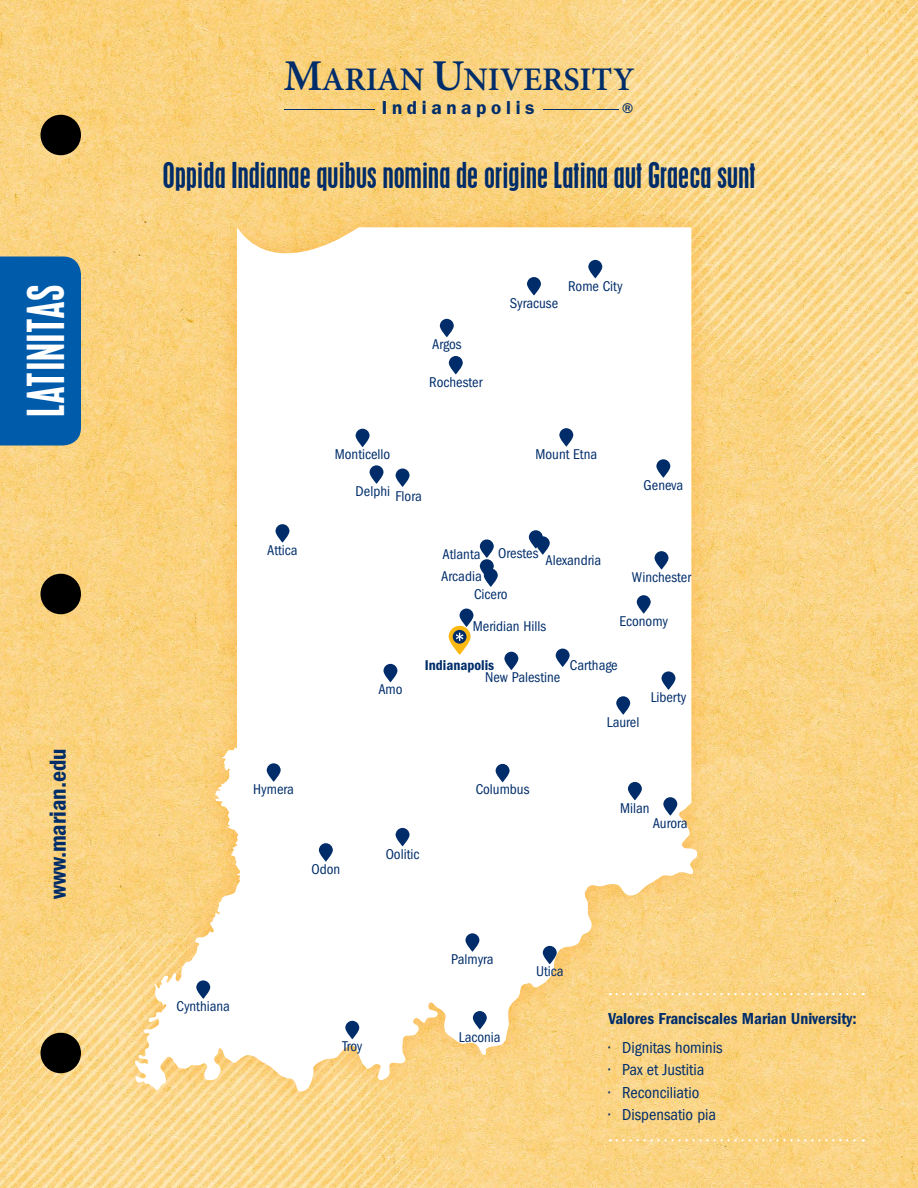
<style>
.page{position:relative;width:918px;height:1188px;background:#fff}
.page>*{position:absolute;margin:0;border:0;box-sizing:border-box;transform-origin:0 0}
.t1{font:condensed 45px "Placard";letter-spacing:.025em;color:#fff}
.t2{font:600 33px "Minion Pro";color:#002d6a}
.t3{font:condensed 31.5px "Placard";color:#002d6a}
.t4{font:24.3px "ITC Franklin Gothic Std";color:#002d6a}
.t5{font:24px "ITC Franklin Gothic Std Dm Cd";color:#002d6a}
.t6{font:600 18.9px "ITC Franklin Gothic Std";letter-spacing:.25em;color:#002d6a}
.t7{font:condensed 16.5px "ITC Franklin Gothic Std";color:#002d6a}
.t8{font:16.5px "ITC Franklin Gothic Std Dm Cd";color:#002d6a}
.t9{font:condensed 14.7px "ITC Franklin Gothic Std";color:#002d6a}
.t10{font:14.7px "ITC Franklin Gothic Std Dm Cd";color:#002d6a}
.s1{font-size:44.1px}
</style>
<div class="page">
<img style="left:0;top:0;width:918px;height:1188px">
<hr style="left:284px;top:109px;width:91px;height:1px;background:#002d6a">
<hr style="left:543px;top:109px;width:76px;height:1px;background:#002d6a">
<div style="left:40px;top:574px;width:41px;height:40px;background:#000;border-radius:50%"></div>
<div style="left:40px;top:115px;width:41px;height:40px;background:#000;border-radius:50%"></div>
<div style="left:40px;top:1033px;width:41px;height:40px;background:#000;border-radius:50%"></div>
<div style="left:0;top:256px;width:81px;height:190px;background:#005cab"></div>
<svg style="left:697px;top:993px;width:167px;height:2px"></svg>
<svg style="left:617px;top:1139px;width:247px;height:2px"></svg>
<svg style="left:135px;top:227px;width:562px;height:864px"></svg>
<svg style="left:449px;top:626px;width:22px;height:29px"></svg>
<svg style="left:536px;top:536px;width:14px;height:19px"></svg>
<div style="left:529px;top:530px;width:14px;height:19px;background:#002d6a;border-radius:7px"></div>
<svg style="left:637px;top:595px;width:14px;height:19px"></svg>
<svg style="left:662px;top:671px;width:13px;height:19px"></svg>
<svg style="left:616px;top:696px;width:14px;height:19px"></svg>
<svg style="left:484px;top:568px;width:14px;height:19px"></svg>
<svg style="left:460px;top:609px;width:13px;height:18px"></svg>
<svg style="left:556px;top:649px;width:14px;height:18px"></svg>
<svg style="left:504px;top:652px;width:14px;height:18px"></svg>
<svg style="left:496px;top:764px;width:14px;height:18px"></svg>
<svg style="left:663px;top:797px;width:14px;height:19px"></svg>
<svg style="left:628px;top:782px;width:14px;height:18px"></svg>
<svg style="left:473px;top:1011px;width:14px;height:18px"></svg>
<svg style="left:543px;top:946px;width:14px;height:18px"></svg>
<svg style="left:465px;top:933px;width:14px;height:19px"></svg>
<svg style="left:276px;top:524px;width:13px;height:19px"></svg>
<svg style="left:356px;top:429px;width:14px;height:18px"></svg>
<svg style="left:370px;top:465px;width:13px;height:19px"></svg>
<svg style="left:396px;top:469px;width:14px;height:18px"></svg>
<div style="left:480px;top:559px;width:14px;height:19px;background:#002d6a;border-radius:7px"></div>
<svg style="left:480px;top:539px;width:14px;height:19px"></svg>
<svg style="left:440px;top:319px;width:14px;height:18px"></svg>
<svg style="left:588px;top:260px;width:14px;height:18px"></svg>
<svg style="left:527px;top:277px;width:14px;height:18px"></svg>
<svg style="left:656px;top:459px;width:14px;height:19px"></svg>
<svg style="left:655px;top:551px;width:13px;height:19px"></svg>
<svg style="left:559px;top:428px;width:14px;height:19px"></svg>
<svg style="left:449px;top:356px;width:14px;height:18px"></svg>
<svg style="left:383px;top:664px;width:14px;height:18px"></svg>
<svg style="left:267px;top:763px;width:14px;height:19px"></svg>
<svg style="left:319px;top:843px;width:14px;height:19px"></svg>
<svg style="left:396px;top:828px;width:14px;height:18px"></svg>
<svg style="left:196px;top:980px;width:14px;height:19px"></svg>
<svg style="left:345px;top:1021px;width:14px;height:18px"></svg>
<svg style="left:453px;top:630px;width:14px;height:14px"></svg>
<svg style="left:456px;top:633px;width:7px;height:8px"></svg>
<h1 class="t1" style="left:18px;top:417px;width:134px;rotate:-90deg">LATINITAS</h1>
<h3 class="t5" style="left:44px;top:899px;width:152px;rotate:-90deg">www.marian.edu</h3>
<h2 class="t2" style="left:284px;top:57px;width:352px"><span class="s1">M</span>ARIAN <span class="s1">U</span>NIVERSITY</h2>
<p class="t6" style="left:382px;top:96px;width:155px">Indianapolis</p>
<h3 class="t4" style="left:621px;top:98px;width:20px">®</h3>
<h3 class="t3" style="left:163px;top:156px;width:594px">Oppida Indianae quibus nomina de origine Latina aut Graeca sunt</h3>
<p class="t9" style="left:432px;top:336px;width:31px">Argos</p>
<p class="t9" style="left:429px;top:373px;width:55px">Rochester</p>
<p class="t9" style="left:510px;top:295px;width:50px">Syracuse</p>
<p class="t9" style="left:568px;top:277px;width:56px">Rome City</p>
<p class="t9" style="left:267px;top:542px;width:32px">Attica</p>
<p class="t9" style="left:335px;top:446px;width:57px">Monticello</p>
<p class="t9" style="left:356px;top:483px;width:68px">Delphi Flora</p>
<p class="t9" style="left:535px;top:446px;width:63px">Mount Etna</p>
<p class="t9" style="left:644px;top:477px;width:41px">Geneva</p>
<p class="t9" style="left:443px;top:546px;width:39px">Atlanta</p>
<p class="t9" style="left:441px;top:568px;width:42px">Arcadia</p>
<p class="t9" style="left:498px;top:545px;width:42px">Orestes</p>
<p class="t9" style="left:545px;top:551px;width:57px">Alexandria</p>
<p class="t9" style="left:474px;top:586px;width:35px">Cicero</p>
<p class="t9" style="left:473px;top:618px;width:75px">Meridian Hills</p>
<p class="t9" style="left:632px;top:569px;width:61px">Winchester</p>
<p class="t9" style="left:619px;top:613px;width:50px">Economy</p>
<p class="t9" style="left:378px;top:681px;width:26px">Amo</p>
<p class="t10" style="left:425px;top:656px;width:71px">Indianapolis</p>
<p class="t9" style="left:485px;top:669px;width:77px">New Palestine</p>
<p class="t9" style="left:570px;top:656px;width:49px">Carthage</p>
<p class="t9" style="left:607px;top:714px;width:34px">Laurel</p>
<p class="t9" style="left:651px;top:689px;width:37px">Liberty</p>
<p class="t9" style="left:253px;top:781px;width:42px">Hymera</p>
<p class="t9" style="left:311px;top:861px;width:30px">Odon</p>
<p class="t9" style="left:386px;top:845px;width:35px">Oolitic</p>
<p class="t9" style="left:476px;top:781px;width:55px">Columbus</p>
<p class="t9" style="left:620px;top:799px;width:31px">Milan</p>
<p class="t9" style="left:653px;top:815px;width:36px">Aurora</p>
<p class="t9" style="left:177px;top:998px;width:55px">Cynthiana</p>
<p class="t9" style="left:342px;top:1038px;width:21px">Troy</p>
<p class="t9" style="left:451px;top:951px;width:44px">Palmyra</p>
<p class="t9" style="left:459px;top:1028px;width:43px">Laconia</p>
<p class="t9" style="left:536px;top:963px;width:29px">Utica</p>
<p class="t8" style="left:609px;top:1009px;width:250px">Valores Franciscales Marian University:</p>
<p class="t7" style="left:609px;top:1038px;width:115px">• Dignitas hominis</p>
<p class="t7" style="left:609px;top:1060px;width:97px">• Pax et Justitia</p>
<p class="t7" style="left:609px;top:1083px;width:92px">• Reconciliatio</p>
<p class="t7" style="left:609px;top:1105px;width:109px">• Dispensatio pia</p>
</div>
